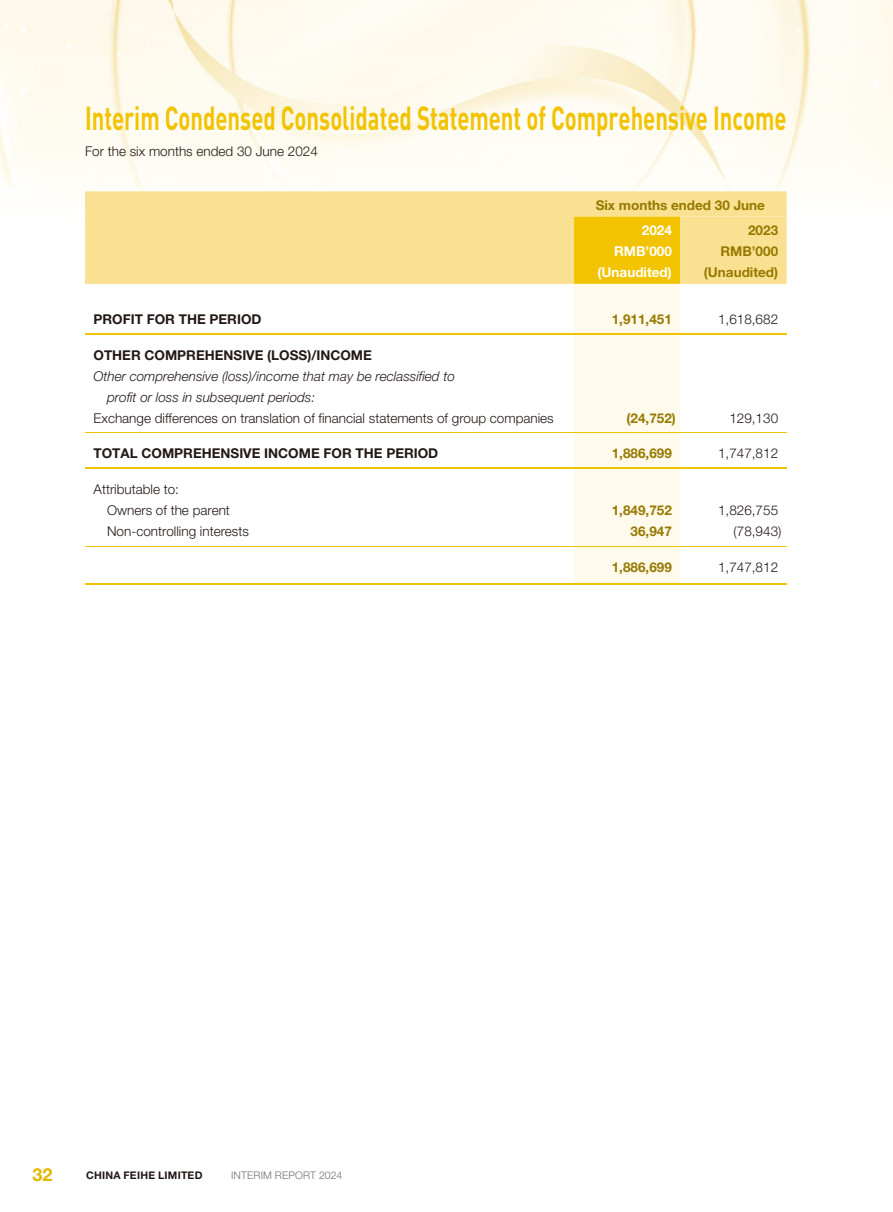
<style>
.page{position:relative;width:893px;height:1212px;background:#fff}
.page>*{position:absolute;margin:0;border:0;box-sizing:border-box;transform-origin:0 0}
.t1{font:700 33px "DIN Pro";color:#f2c300;scale:.67 1}
.t2{font:700 18px "Helvetica Neue LT Std";color:#e2b700}
.t3{font:300 13.5px/21px "Helvetica Neue LT Std";color:#231916}
.t4{font:700 13.5px "Helvetica Neue LT Std";color:#967900}
.t5{font:italic 300 13.5px/21px "Helvetica Neue LT Std";color:#231916}
.t6{font:700 13.5px "Helvetica Neue LT Std";color:#231916}
.t7{font:700 13.5px "Helvetica Neue LT Std";color:#fff}
.t8{font:700 10.5px "Helvetica Neue LT Std";letter-spacing:.025em;color:#231916}
.t9{font:300 10.5px "Helvetica Neue LT Std";letter-spacing:.015em;color:#717171}
</style>
<div class="page">
<img style="left:0;top:0;width:893px;height:191px">
<div style="left:85px;top:191px;width:702px;height:93px;background:#fae191"></div>
<svg style="left:574px;top:217px;width:213px;height:366px"></svg>
<hr style="left:85px;top:333px;width:702px;height:1px;background:#f2c300">
<hr style="left:85px;top:433px;width:702px;height:1px;background:#f2c300">
<hr style="left:85px;top:468px;width:702px;height:1px;background:#f2c300">
<hr style="left:85px;top:546px;width:702px;height:1px;background:#f2c300">
<hr style="left:85px;top:583px;width:702px;height:1px;background:#f2c300">
<h1 class="t1" style="left:85px;top:107px;width:1049px">Interim Condensed Consolidated Statement of Comprehensive Income</h1>
<p class="t3" style="left:85px;top:142px;width:234px">For the six months ended 30 June 2024</p>
<p class="t4" style="left:596px;top:200px;width:171px">Six months ended 30 June</p>
<p class="t7" style="left:642px;top:226px;width:32px">2024</p>
<p class="t4" style="left:748px;top:226px;width:32px">2023</p>
<p class="t7" style="left:614px;top:247px;width:59px">RMB’000</p>
<p class="t4" style="left:720px;top:247px;width:59px">RMB’000</p>
<p class="t7" style="left:598px;top:268px;width:76px">(Unaudited)</p>
<p class="t4" style="left:704px;top:268px;width:76px">(Unaudited)</p>
<p class="t6" style="left:94px;top:314px;width:169px">PROFIT FOR THE PERIOD</p>
<p class="t4" style="left:612px;top:314px;width:62px">1,911,451</p>
<p class="t3" style="left:718px;top:310px;width:62px">1,618,682</p>
<p class="t6" style="left:94px;top:350px;width:280px">OTHER COMPREHENSIVE (LOSS)/INCOME</p>
<p class="t5" style="left:107px;top:367px;width:349px;text-indent:-14px">Other comprehensive (loss)/income that may be reclassified to profit or loss in subsequent periods:</p>
<p class="t3" style="left:94px;top:409px;width:462px">Exchange differences on translation of financial statements of group companies</p>
<p class="t4" style="left:627px;top:413px;width:51px">(24,752)</p>
<p class="t3" style="left:729px;top:409px;width:50px">129,130</p>
<p class="t6" style="left:94px;top:449px;width:346px">TOTAL COMPREHENSIVE INCOME FOR THE PERIOD</p>
<p class="t4" style="left:612px;top:449px;width:62px">1,886,699</p>
<p class="t3" style="left:718px;top:445px;width:62px">1,747,812</p>
<p class="t3" style="left:107px;top:481px;width:124px;text-indent:-14px">Attributable to:<br>Owners of the parent</p>
<p class="t4" style="left:612px;top:506px;width:62px">1,849,752</p>
<p class="t3" style="left:718px;top:502px;width:62px">1,826,755</p>
<p class="t3" style="left:107px;top:523px;width:143px">Non-controlling interests</p>
<p class="t4" style="left:631px;top:527px;width:43px">36,947</p>
<p class="t3" style="left:734px;top:523px;width:49px">(78,943)</p>
<p class="t4" style="left:612px;top:563px;width:62px">1,886,699</p>
<p class="t3" style="left:718px;top:558px;width:62px">1,747,812</p>
<h2 class="t2" style="left:33px;top:1168px;width:22px">32</h2>
<p class="t8" style="left:86px;top:1171px;width:118px">CHINA FEIHE LIMITED</p>
<p class="t9" style="left:231px;top:1171px;width:113px">INTERIM REPORT 2024</p>
</div>
